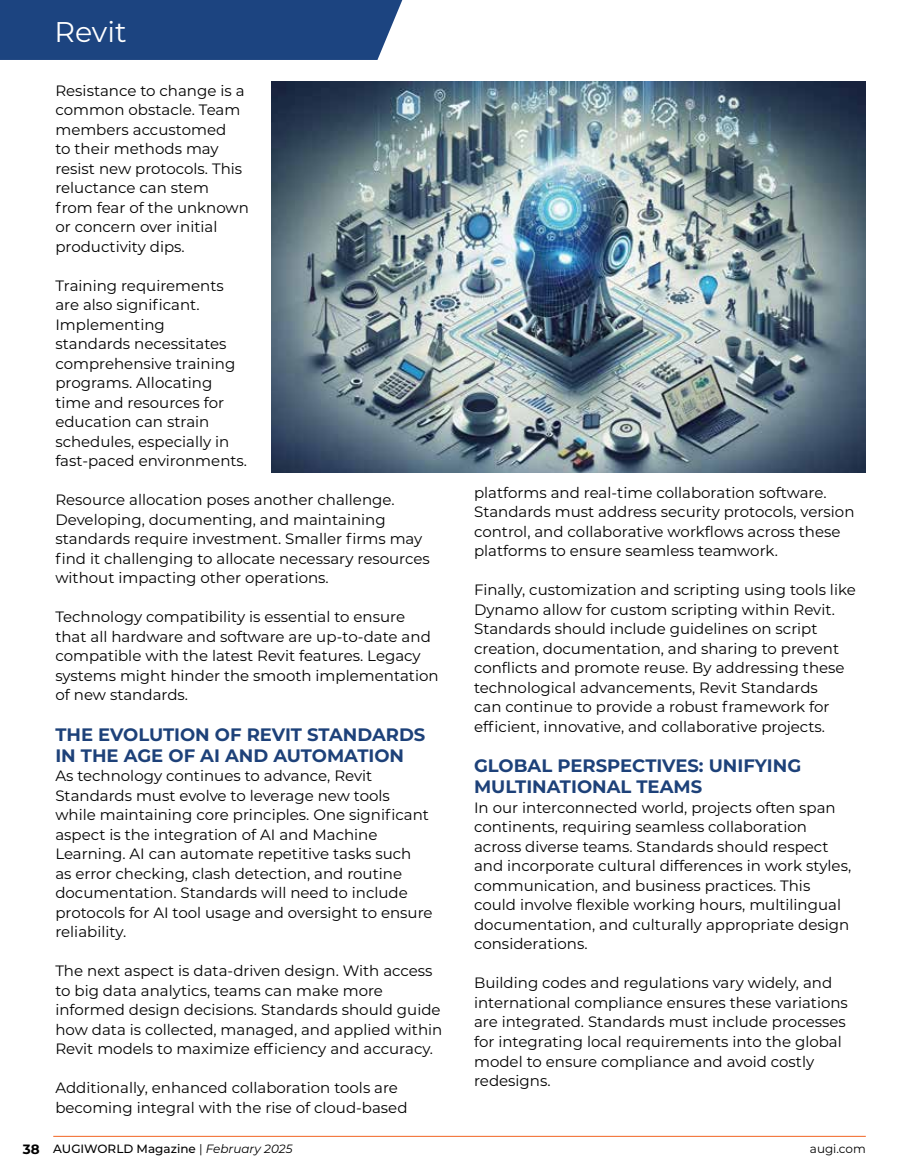
<style>
.page{position:relative;width:905px;height:1175px;background:#fff}
.page>*{position:absolute;margin:0;border:0;box-sizing:border-box;transform-origin:0 0}
.t1{font:28.5px "Montserrat";color:#fff}
.t2{font:700 18px/21px "Montserrat";color:#1d4179}
.t3{font:15px/19.5px "Montserrat";color:#000}
.t4{font:500 12px "Montserrat";color:#000}
.t5{font:12px "Montserrat";color:#000}
.s1{font-weight:700;font-size:13.5px}
.s2{font-weight:400}
.s3{font-weight:400;font-style:italic}
</style>
<div class="page">
<hr style="left:53px;top:1136px;width:812px;height:1px;background:#f26522">
<div style="left:0;top:0;width:403px;height:60px;background:#1c4480"></div>
<img style="left:271px;top:81px;width:594px;height:391px">
<h1 class="t1" style="left:54px;top:12px;width:74px">Revit</h1>
<p class="t3" style="left:55px;top:80px;width:195px">Resistance to change is a common obstacle. Team members accustomed<br>to their methods may resist new protocols. This reluctance can stem from fear of the unknown or concern over initial productivity dips.</p>
<p class="t3" style="left:55px;top:275px;width:193px">Training requirements are also significant.<br>Implementing<br>standards necessitates comprehensive training programs. Allocating time and resources for education can strain schedules, especially in fast-paced environments.</p>
<p class="t3" style="left:55px;top:489px;width:376px">Resource allocation poses another challenge.<br>Developing, documenting, and maintaining standards require investment. Smaller firms may find it challenging to allocate necessary resources without impacting other operations.</p>
<p class="t3" style="left:55px;top:606px;width:385px">Technology compatibility is essential to ensure that all hardware and software are up-to-date and compatible with the latest Revit features. Legacy systems might hinder the smooth implementation of new standards.</p>
<p class="t2" style="left:55px;top:723px;width:371px">THE EVOLUTION OF REVIT STANDARDS<br>IN THE AGE OF AI AND AUTOMATION</p>
<p class="t3" style="left:55px;top:765px;width:379px">As technology continues to advance, Revit Standards must evolve to leverage new tools while maintaining core principles. One significant aspect is the integration of AI and Machine Learning. AI can automate repetitive tasks such<br>as error checking, clash detection, and routine documentation. Standards will need to include protocols for AI tool usage and oversight to ensure reliability.</p>
<p class="t3" style="left:55px;top:960px;width:388px">The next aspect is data-driven design. With access to big data analytics, teams can make more informed design decisions. Standards should guide how data is collected, managed, and applied within Revit models to maximize efficiency and accuracy.</p>
<p class="t3" style="left:55px;top:1077px;width:353px">Additionally, enhanced collaboration tools are becoming integral with the rise of cloud-based</p>
<p class="t3" style="left:474px;top:482px;width:382px">platforms and real-time collaboration software.<br>Standards must address security protocols, version control, and collaborative workflows across these platforms to ensure seamless teamwork.</p>
<p class="t3" style="left:474px;top:579px;width:383px">Finally, customization and scripting using tools like Dynamo allow for custom scripting within Revit.<br>Standards should include guidelines on script creation, documentation, and sharing to prevent conflicts and promote reuse. By addressing these technological advancements, Revit Standards<br>can continue to provide a robust framework for efficient, innovative, and collaborative projects.</p>
<p class="t2" style="left:474px;top:754px;width:329px">GLOBAL PERSPECTIVES: UNIFYING<br>MULTINATIONAL TEAMS</p>
<p class="t3" style="left:474px;top:797px;width:378px">In our interconnected world, projects often span continents, requiring seamless collaboration across diverse teams. Standards should respect and incorporate cultural differences in work styles, communication, and business practices. This could involve flexible working hours, multilingual documentation, and culturally appropriate design considerations.</p>
<p class="t3" style="left:474px;top:972px;width:375px">Building codes and regulations vary widely, and international compliance ensures these variations are integrated. Standards must include processes for integrating local requirements into the global model to ensure compliance and avoid costly redesigns.</p>
<p class="t4" style="left:23px;top:1140px;width:271px"><span class="s1">38</span> AUGIWORLD Magazine <span class="s2">|</span> <span class="s3">February 2025</span></p>
<p class="t5" style="left:809px;top:1140px;width:57px">augi.com</p>
</div>
